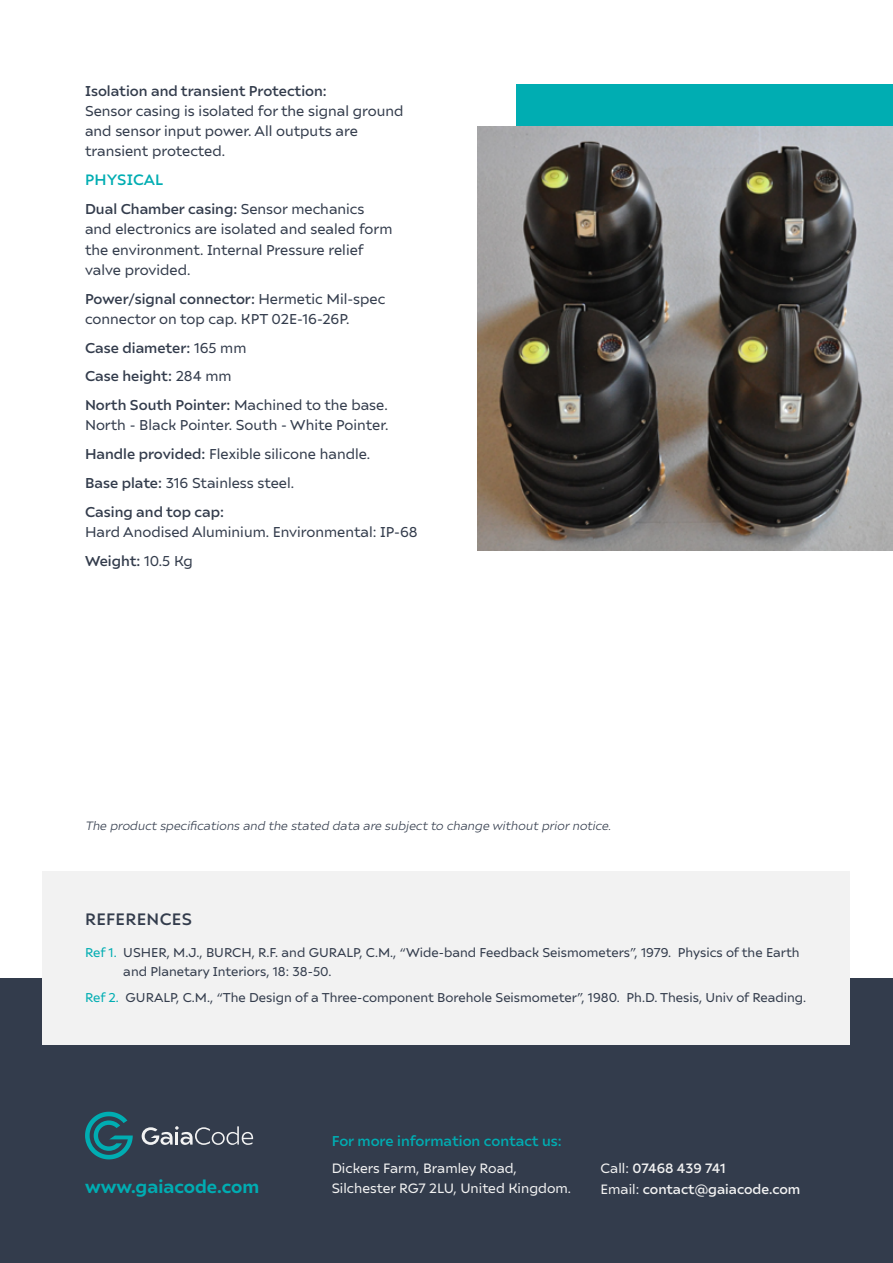
<style>
.page{position:relative;width:893px;height:1263px;background:#fff}
.page>*{position:absolute;margin:0;border:0;box-sizing:border-box;transform-origin:0 0}
.t1{font:700 18px "Ariana Pro";color:#00adb2}
.t2{font:500 16.5px "Ariana Pro";letter-spacing:.02em;color:#333c4c}
.t3{font:500 15px "Ariana Pro";letter-spacing:.01em;color:#00adb2}
.t4{font:14.25px/20.2px "Ariana Pro";color:#333c4c}
.t5{font:500 14.25px/28.8px "Ariana Pro";color:#333c4c}
.t6{font:500 14.25px "Ariana Pro";color:#00adb2}
.t7{font:13.5px "Ariana Pro";color:#f2f2f2}
.t8{font:500 13.5px/20.2px "Ariana Pro";color:#f2f2f2}
.t9{font:12.75px/19.5px "Ariana Pro";color:#333c4c}
.t10{font:italic 12px "Ariana Pro";color:#333c4c}
.s1{font-weight:500}
.s2{font-weight:400}
.s3{color:#00adb2}
</style>
<div class="page">
<div style="left:0;top:979px;width:893px;height:284px;background:#333c4c"></div>
<svg style="left:85px;top:1112px;width:48px;height:47px"></svg>
<svg style="left:142px;top:1126px;width:111px;height:19px"></svg>
<div style="left:517px;top:85px;width:376px;height:167px;background:#00adb2"></div>
<img style="left:477px;top:126px;width:416px;height:424px">
<div style="left:43px;top:872px;width:807px;height:173px;background:#f2f2f2"></div>
<p class="t5" style="left:85px;top:75px;width:243px">Isolation and transient Protection:</p>
<p class="t4" style="left:85px;top:100px;width:320px">Sensor casing is isolated for the signal ground and sensor input power. All outputs are transient protected.</p>
<p class="t3" style="left:85px;top:170px;width:80px">PHYSICAL</p>
<p class="t4" style="left:85px;top:198px;width:309px"><span class="s1">Dual Chamber casing:</span> Sensor mechanics and electronics are isolated and sealed form the environment. Internal Pressure relief valve provided.</p>
<p class="t4" style="left:85px;top:288px;width:302px"><span class="s1">Power/signal connector:</span> Hermetic Mil-spec connector on top cap. KPT 02E-16-26P.</p>
<p class="t5" style="left:85px;top:332px;width:304px">Case diameter: <span class="s2">165 mm<br></span>Case height: <span class="s2">284 mm<br></span>North South Pointer: <span class="s2">Machined to the base.</span></p>
<p class="t4" style="left:85px;top:410px;width:305px;line-height:28.8px">North - Black Pointer. South - White Pointer.<br><span class="s1">Handle provided:</span> Flexible silicone handle.<br><span class="s1">Base plate:</span> 316 Stainless steel.<br><span class="s1">Casing and top cap:</span></p>
<p class="t4" style="left:85px;top:517px;width:334px;line-height:28.8px">Hard Anodised Aluminium. Environmental: IP-68<br><span class="s1">Weight:</span> 10.5 Kg</p>
<p class="t10" style="left:85px;top:817px;width:527px">The product specifications and the stated data are subject to change without prior notice.</p>
<p class="t2" style="left:85px;top:907px;width:108px">REFERENCES</p>
<p class="t9" style="left:123px;top:942px;width:678px;text-indent:-38px"><span class="s3">Ref 1.</span> USHER, M.J., BURCH, R.F. and GURALP, C.M., “Wide-band Feedback Seismometers”, 1979. Physics of the Earth and Planetary Interiors, 18: 38-50.</p>
<p class="t9" style="left:85px;top:987px;width:723px"><span class="s3">Ref 2.</span> GURALP, C.M., “The Design of a Three-component Borehole Seismometer”, 1980. Ph.D. Thesis, Univ of Reading.</p>
<p class="t6" style="left:332px;top:1131px;width:232px">For more information contact us:</p>
<p class="t7" style="left:332px;top:1159px;width:187px">Dickers Farm, Bramley Road,</p>
<p class="t1" style="left:85px;top:1173px;width:176px">www.gaiacode.com</p>
<p class="t7" style="left:332px;top:1179px;width:241px">Silchester RG7 2LU, United Kingdom.</p>
<p class="t8" style="left:601px;top:1157px;width:201px"><span class="s2">Call:</span> 07468 439 741<br><span class="s2">Email:</span> contact@gaiacode.com</p>
</div>
